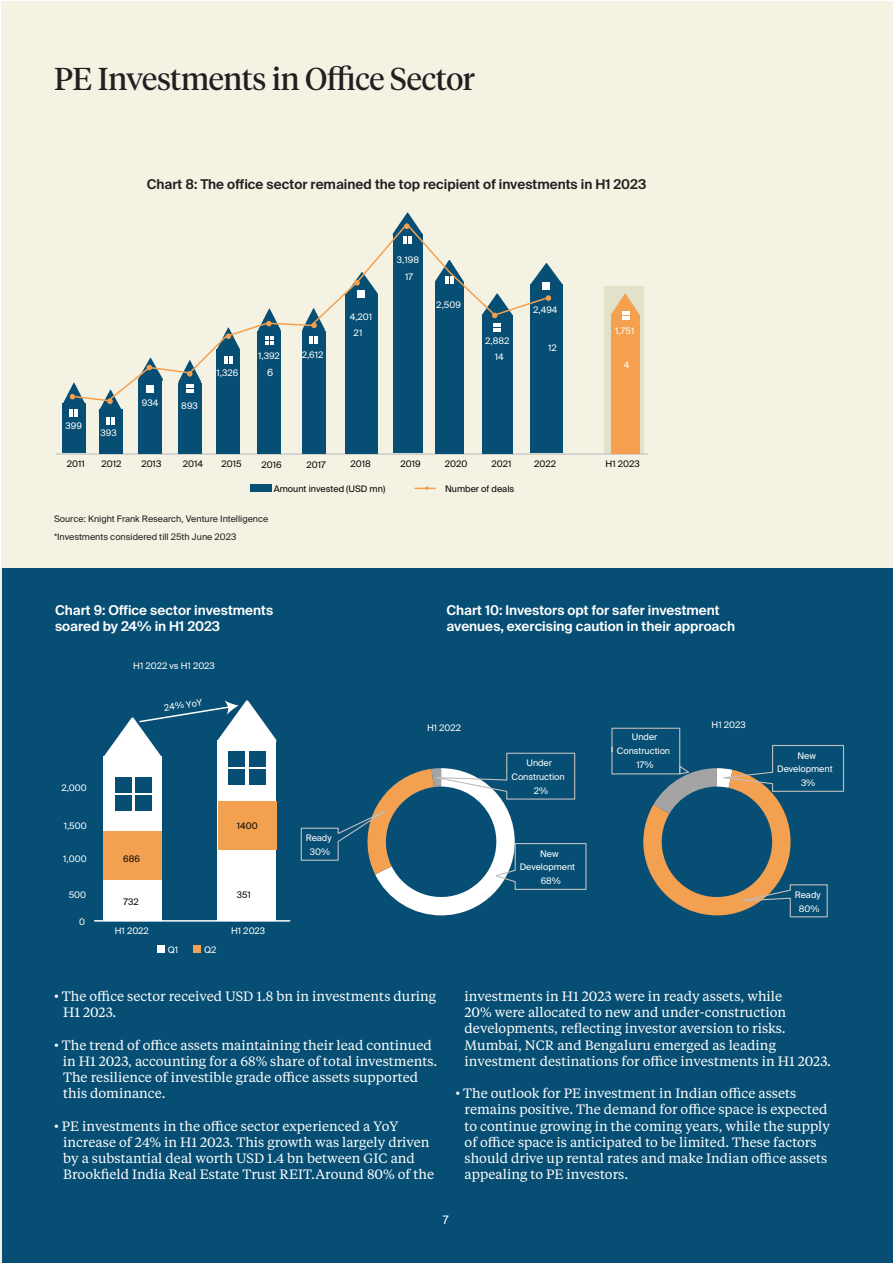
<style>
.page{position:relative;width:893px;height:1263px;background:#fff}
.page>*{position:absolute;margin:0;border:0;box-sizing:border-box;transform-origin:0 0}
.H1_Suisse_Int_l_48pt{font:31.5px "Tiempos Headline";letter-spacing:-.01em;color:#231f20}
.t1{font:13.5px/16.2px "Tiempos Text";color:#fff}
.t2{font:600 13.5px/16.2px "Suisse Intl";color:#fff}
.t3{font:600 13.5px "Suisse Intl";color:#231f20}
.Tiempos_Text_8_5pt_P{font:12px "Arial";color:#fff}
.t4{font:9.9px "Suisse Intl";color:#fff}
.t5{font:9px/13.8px "Suisse Intl";color:#fff;text-align:center}
.t6{font:9px "Suisse Intl";letter-spacing:.005em;color:#040503}
.Suisse_Int_l_6pt{font:9px "Suisse Intl";color:#231f20}
</style>
<div class="page">
<div style="left:2px;top:1px;width:891px;height:1261px;background:#f4f2e3"></div>
<div style="left:0;top:568px;width:893px;height:695px;background:#064e73"></div>
<hr style="left:0;top:568px;width:2px;height:695px;background:#f4f2e3">
<div style="left:103px;top:757px;width:59px;height:164px;background:#fff"></div>
<div style="left:218px;top:740px;width:58px;height:181px;background:#fff"></div>
<div style="left:115px;top:777px;width:16px;height:15px;background:#064e73"></div>
<div style="left:135px;top:777px;width:17px;height:15px;background:#064e73"></div>
<div style="left:115px;top:795px;width:16px;height:16px;background:#064e73"></div>
<div style="left:135px;top:795px;width:17px;height:16px;background:#064e73"></div>
<div style="left:228px;top:751px;width:17px;height:15px;background:#064e73"></div>
<div style="left:249px;top:751px;width:16px;height:15px;background:#064e73"></div>
<div style="left:228px;top:769px;width:17px;height:15px;background:#064e73"></div>
<div style="left:249px;top:769px;width:16px;height:15px;background:#064e73"></div>
<hr style="left:94px;top:920px;width:196px;height:2px;background:#fff">
<div style="left:157px;top:945px;width:7px;height:8px;background:#fff"></div>
<div style="left:193px;top:945px;width:8px;height:8px;background:#f3a050"></div>
<svg style="left:103px;top:700px;width:174px;height:60px"></svg>
<div style="left:103px;top:831px;width:59px;height:49px;background:#f3a050"></div>
<div style="left:218px;top:800px;width:58px;height:49px;background:#f3a050"></div>
<svg style="left:300px;top:752px;width:287px;height:163px"></svg>
<svg style="left:611px;top:727px;width:234px;height:191px"></svg>
<div style="left:604px;top:286px;width:39px;height:168px;background:#e2e2cb"></div>
<hr style="left:56px;top:453px;width:592px;height:2px;background:#bfbebe">
<div style="left:250px;top:485px;width:22px;height:7px;background:#064e73"></div>
<svg style="left:415px;top:486px;width:21px;height:4px"></svg>
<div style="left:62px;top:403px;width:24px;height:50px;background:#064e73"></div>
<div style="left:99px;top:409px;width:23px;height:44px;background:#064e73"></div>
<div style="left:138px;top:379px;width:24px;height:74px;background:#064e73"></div>
<div style="left:178px;top:383px;width:24px;height:70px;background:#064e73"></div>
<div style="left:216px;top:349px;width:24px;height:104px;background:#064e73"></div>
<div style="left:302px;top:331px;width:23px;height:123px;background:#064e73"></div>
<div style="left:257px;top:331px;width:24px;height:122px;background:#064e73"></div>
<div style="left:346px;top:294px;width:32px;height:159px;background:#064e73"></div>
<div style="left:393px;top:234px;width:30px;height:219px;background:#064e73"></div>
<div style="left:435px;top:282px;width:29px;height:171px;background:#064e73"></div>
<div style="left:482px;top:315px;width:31px;height:138px;background:#064e73"></div>
<div style="left:530px;top:284px;width:33px;height:169px;background:#064e73"></div>
<div style="left:611px;top:315px;width:29px;height:138px;background:#f5a04e"></div>
<svg style="left:610px;top:293px;width:30px;height:26px"></svg>
<svg style="left:85px;top:240px;width:455px;height:162px"></svg>
<svg style="left:530px;top:263px;width:33px;height:38px"></svg>
<svg style="left:482px;top:293px;width:31px;height:25px"></svg>
<svg style="left:392px;top:212px;width:31px;height:32px"></svg>
<svg style="left:346px;top:272px;width:32px;height:26px"></svg>
<svg style="left:302px;top:308px;width:23px;height:36px"></svg>
<svg style="left:258px;top:308px;width:23px;height:36px"></svg>
<svg style="left:217px;top:327px;width:23px;height:37px"></svg>
<svg style="left:178px;top:360px;width:23px;height:32px"></svg>
<svg style="left:138px;top:358px;width:25px;height:35px"></svg>
<svg style="left:98px;top:390px;width:25px;height:35px"></svg>
<svg style="left:63px;top:382px;width:22px;height:35px"></svg>
<p class="H1_Suisse_Int_l_48pt" style="left:54px;top:57px;width:423px">PE Investments in Office Sector</p>
<p class="t3" style="left:147px;top:176px;width:501px">Chart 8: The office sector remained the top recipient of investments in H1 2023</p>
<p class="t5" style="left:397px;top:253px;width:24px">3,198</p>
<p class="t5" style="left:142px;top:396px;width:18px">934</p>
<p class="t5" style="left:181px;top:399px;width:18px">893</p>
<p class="t5" style="left:217px;top:366px;width:23px">1,326</p>
<p class="t5" style="left:258px;top:349px;width:23px">1,392</p>
<p class="t5" style="left:302px;top:348px;width:23px">2,612</p>
<p class="t4" style="left:267px;top:367px;width:8px">6</p>
<p class="t5" style="left:350px;top:310px;width:24px">4,201</p>
<p class="t5" style="left:354px;top:326px;width:10px">21</p>
<p class="t5" style="left:405px;top:270px;width:10px">17</p>
<p class="t5" style="left:436px;top:298px;width:26px">2,509</p>
<p class="t5" style="left:485px;top:334px;width:26px">2,882</p>
<p class="t5" style="left:495px;top:350px;width:11px">14</p>
<p class="t5" style="left:533px;top:303px;width:26px">2,494</p>
<p class="t5" style="left:548px;top:341px;width:10px">12</p>
<p class="t5" style="left:615px;top:324px;width:21px">1,751</p>
<p class="t5" style="left:624px;top:357px;width:7px">4</p>
<p class="t5" style="left:65px;top:419px;width:18px">399</p>
<p class="t6" style="left:67px;top:458px;width:20px">2011</p>
<p class="t6" style="left:101px;top:458px;width:22px">2012</p>
<p class="t6" style="left:141px;top:458px;width:22px">2013</p>
<p class="t6" style="left:183px;top:458px;width:22px">2014</p>
<p class="t6" style="left:221px;top:458px;width:22px">2015</p>
<p class="t6" style="left:261px;top:459px;width:22px">2016</p>
<p class="t6" style="left:306px;top:459px;width:21px">2017</p>
<p class="t6" style="left:351px;top:458px;width:22px">2018</p>
<p class="t6" style="left:400px;top:458px;width:22px">2019</p>
<p class="t6" style="left:445px;top:458px;width:24px">2020</p>
<p class="t6" style="left:491px;top:458px;width:22px">2021</p>
<p class="t6" style="left:534px;top:458px;width:24px">2022</p>
<p class="t6" style="left:606px;top:458px;width:36px">H1 2023</p>
<p class="t5" style="left:101px;top:426px;width:18px">393</p>
<p class="t6" style="left:274px;top:484px;width:113px">Amount invested (USD mn)</p>
<p class="t6" style="left:445px;top:484px;width:71px">Number of deals</p>
<p class="Suisse_Int_l_6pt" style="left:54px;top:514px;width:216px">Source: Knight Frank Research, Venture Intelligence</p>
<p class="Suisse_Int_l_6pt" style="left:54px;top:532px;width:184px">*Investments considered till 25th June 2023</p>
<p class="t2" style="left:55px;top:602px;width:220px">Chart 9: Office sector investments soared by 24% in H1 2023</p>
<p class="t5" style="left:133px;top:659px;width:83px">H1 2022 vs H1 2023</p>
<p class="t5" style="left:163px;top:701px;width:40px;rotate:-8deg">24% YoY</p>
<p class="t5" style="left:61px;top:781px;width:27px">2,000</p>
<p class="t5" style="left:64px;top:819px;width:24px">1,500</p>
<p class="t5" style="left:63px;top:852px;width:25px">1,000</p>
<p class="t5" style="left:69px;top:888px;width:19px">500</p>
<p class="t5" style="left:79px;top:915px;width:7px">0</p>
<p class="t6" style="left:123px;top:854px;width:18px">686</p>
<p class="t6" style="left:124px;top:896px;width:17px">732</p>
<p class="t6" style="left:237px;top:821px;width:22px">1400</p>
<p class="t6" style="left:237px;top:890px;width:16px">351</p>
<p class="t5" style="left:115px;top:924px;width:36px">H1 2022</p>
<p class="t5" style="left:231px;top:924px;width:36px">H1 2023</p>
<p class="t5" style="left:168px;top:943px;width:12px">Q1</p>
<p class="t5" style="left:204px;top:943px;width:14px">Q2</p>
<p class="t5" style="left:306px;top:831px;width:27px">Ready<br>30%</p>
<p class="t2" style="left:446px;top:602px;width:290px">Chart 10: Investors opt for safer investment avenues, exercising caution in their approach</p>
<p class="t5" style="left:427px;top:721px;width:36px">H1 2022</p>
<p class="t5" style="left:711px;top:718px;width:36px">H1 2023</p>
<p class="t5" style="left:526px;top:756px;width:27px">Under</p>
<p class="t5" style="left:511px;top:770px;width:55px">Construction</p>
<p class="t5" style="left:534px;top:784px;width:16px">2%</p>
<p class="t5" style="left:540px;top:846px;width:20px">New</p>
<p class="t5" style="left:520px;top:860px;width:57px">Development</p>
<p class="t5" style="left:541px;top:874px;width:22px">68%</p>
<p class="t5" style="left:617px;top:730px;width:55px">Under<br>Construction<br>17%</p>
<p class="t5" style="left:797px;top:748px;width:20px">New</p>
<p class="t5" style="left:777px;top:762px;width:57px">Development</p>
<p class="t5" style="left:801px;top:776px;width:16px">3%</p>
<p class="t5" style="left:795px;top:888px;width:27px">Ready<br>80%</p>
<p class="t1" style="left:54px;top:987px;width:384px">• The office sector received USD 1.8 bn in investments during</p>
<p class="t1" style="left:63px;top:1004px;width:55px">H1 2023.</p>
<p class="t1" style="left:54px;top:1036px;width:379px">• The trend of office assets maintaining their lead continued</p>
<p class="t1" style="left:63px;top:1052px;width:376px">in H1 2023, accounting for a 68% share of total investments.<br>The resilience of investible grade office assets supported</p>
<p class="t1" style="left:63px;top:1085px;width:104px">this dominance.</p>
<p class="t1" style="left:54px;top:1117px;width:346px">• PE investments in the office sector experienced a YoY</p>
<p class="t1" style="left:63px;top:1133px;width:368px">increase of 24% in H1 2023. This growth was largely driven</p>
<p class="t1" style="left:63px;top:1149px;width:353px">by a substantial deal worth USD 1.4 bn between GIC and</p>
<p class="t1" style="left:63px;top:1166px;width:372px">Brookfield India Real Estate Trust REIT.Around 80% of the</p>
<p class="t1" style="left:465px;top:987px;width:319px">investments in H1 2023 were in ready assets, while</p>
<p class="t1" style="left:465px;top:1004px;width:323px">20% were allocated to new and under-construction</p>
<p class="t1" style="left:465px;top:1020px;width:323px">developments, reflecting investor aversion to risks.<br>Mumbai, NCR and Bengaluru emerged as leading</p>
<p class="t1" style="left:465px;top:1052px;width:368px">investment destinations for office investments in H1 2023.</p>
<p class="t1" style="left:455px;top:1085px;width:342px">• The outlook for PE investment in Indian office assets</p>
<p class="t1" style="left:465px;top:1101px;width:365px">remains positive. The demand for office space is expected</p>
<p class="t1" style="left:465px;top:1117px;width:367px">to continue growing in the coming years, while the supply</p>
<p class="t1" style="left:465px;top:1133px;width:354px">of office space is anticipated to be limited. These factors</p>
<p class="t1" style="left:465px;top:1149px;width:364px">should drive up rental rates and make Indian office assets</p>
<p class="t1" style="left:465px;top:1166px;width:165px">appealing to PE investors.</p>
<p class="Tiempos_Text_8_5pt_P" style="left:442px;top:1212px;width:8px">7</p>
</div>
